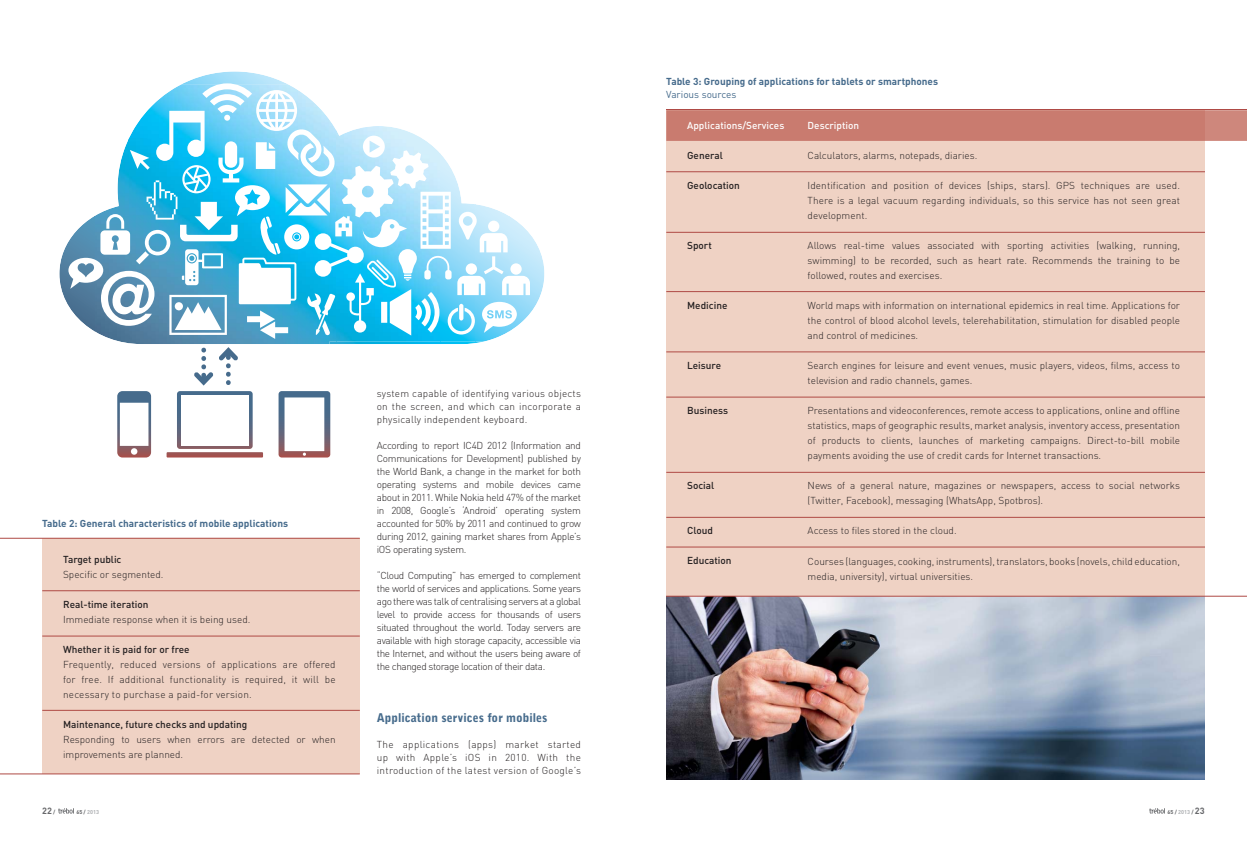
<style>
.page{position:relative;width:1247px;height:842px;background:#fff}
.page>*{position:absolute;margin:0;border:0;box-sizing:border-box;transform-origin:0 0}
.t1{font:900 12px "Bell Gothic Std";color:#466b8c}
.t2{font:300 10px/13px "DIN";color:#231f20;text-align:justify}
.t3{font:500 10px "DIN";color:#231f20}
.t4{font:700 10px "DIN";color:#466b8c}
.t5{font:500 10px "DIN";color:#fff}
.t6{font:10px "DIN";color:#466b8c}
.t7{font:700 9px "DIN";color:#67686b}
.t8{font:700 5.5px "DIN";color:#67686b}
.t9{font:700 5.5px "DIN";color:#aeb0b3}
.s1{font-size:5.5px}
.s2{color:#67686b}
.s3{color:#aeb0b3}
.s4{font-size:9px}
</style>
<div class="page">
<svg style="left:58px;top:808px;width:16px;height:5px"></svg>
<svg style="left:1149px;top:808px;width:16px;height:5px"></svg>
<img style="left:666px;top:597px;width:539px;height:182px">
<div style="left:666px;top:109px;width:539px;height:487px;background:#efd2c4"></div>
<hr style="left:666px;top:596px;width:581px;height:1px;background:#af4a45">
<svg style="left:666px;top:109px;width:581px;height:32px"></svg>
<hr style="left:666px;top:110px;width:581px;height:1px;background:#af4a45">
<hr style="left:666px;top:171px;width:539px;height:1px;background:#af4a45">
<hr style="left:666px;top:232px;width:539px;height:1px;background:#af4a45">
<hr style="left:666px;top:351px;width:539px;height:1px;background:#af4a45">
<hr style="left:666px;top:291px;width:539px;height:1px;background:#af4a45">
<hr style="left:666px;top:397px;width:539px;height:1px;background:#af4a45">
<hr style="left:666px;top:472px;width:539px;height:1px;background:#af4a45">
<hr style="left:666px;top:517px;width:539px;height:1px;background:#af4a45">
<hr style="left:666px;top:546px;width:539px;height:1px;background:#af4a45">
<div style="left:42px;top:538px;width:318px;height:235px;background:#efd2c4"></div>
<hr style="left:0;top:538px;width:360px;height:1px;background:#af4a45">
<hr style="left:42px;top:590px;width:318px;height:1px;background:#af4a45">
<hr style="left:42px;top:635px;width:318px;height:1px;background:#af4a45">
<hr style="left:42px;top:710px;width:318px;height:1px;background:#af4a45">
<hr style="left:0;top:773px;width:360px;height:1px;background:#af4a45">
<svg style="left:167px;top:391px;width:96px;height:66px"></svg>
<div style="left:181px;top:394px;width:68px;height:51px;background:#fff"></div>
<svg style="left:117px;top:391px;width:34px;height:66px"></svg>
<svg style="left:278px;top:391px;width:52px;height:66px"></svg>
<img style="left:185px;top:71px;width:100px;height:12px">
<img style="left:112px;top:339px;width:17px;height:5px">
<img style="left:336px;top:339px;width:104px;height:5px">
<img style="left:440px;top:339px;width:35px;height:5px">
<img style="left:475px;top:339px;width:17px;height:3px">
<img style="left:59px;top:243px;width:9px;height:62px">
<img style="left:530px;top:235px;width:14px;height:78px">
<svg style="left:68px;top:83px;width:462px;height:256px"></svg>
<svg style="left:194px;top:350px;width:19px;height:35px"></svg>
<svg style="left:219px;top:347px;width:19px;height:35px"></svg>
<p class="t4" style="left:42px;top:519px;width:247px">Table 2: General characteristics of mobile applications</p>
<p class="t3" style="left:63px;top:556px;width:60px">Target public</p>
<p class="t2" style="left:63px;top:569px;width:102px">Specific or segmented.</p>
<p class="t3" style="left:63px;top:601px;width:87px">Real-time iteration</p>
<p class="t2" style="left:63px;top:614px;width:189px">Immediate response when it is being used.</p>
<p class="t3" style="left:63px;top:646px;width:128px">Whether it is paid for or free</p>
<p class="t2" style="left:63px;top:658px;width:274px;line-height:15px">Frequently, reduced versions of applications are offered for free. If additional functionality is required, it will be necessary to purchase a paid-for version.</p>
<p class="t3" style="left:63px;top:721px;width:186px">Maintenance, future checks and updating</p>
<p class="t2" style="left:63px;top:733px;width:274px;line-height:15px">Responding to users when errors are detected or when improvements are planned.</p>
<p class="t2" style="left:377px;top:388px;width:206px">system capable of identifying various objects on the screen, and which can incorporate a physically independent keyboard.</p>
<p class="t2" style="left:377px;top:440px;width:206px">According to report IC4D 2012 (Information and Communications for Development) published by the World Bank, a change in the market for both operating systems and mobile devices came about in 2011. While Nokia held 47% of the market in 2008, Google’s ‘Android’ operating system accounted for 50% by 2011 and continued to grow during 2012, gaining market shares from Apple’s iOS operating system.</p>
<p class="t2" style="left:377px;top:570px;width:206px">“Cloud Computing” has emerged to complement the world of services and applications. Some years ago there was talk of centralising servers at a global level to provide access for thousands of users situated throughout the world. Today servers are available with high storage capacity, accessible via the Internet, and without the users being aware of the changed storage location of their data.</p>
<p class="t1" style="left:377px;top:712px;width:172px">Application services for mobiles</p>
<p class="t2" style="left:377px;top:739px;width:206px">The applications (apps) market started up with Apple’s iOS in 2010. With the introduction of the latest version of Google’s</p>
<p class="t4" style="left:666px;top:77px;width:273px">Table 3: Grouping of applications for tablets or smartphones</p>
<p class="t6" style="left:666px;top:90px;width:72px">Various sources</p>
<p class="t5" style="left:687px;top:121px;width:99px">Applications/Services</p>
<p class="t3" style="left:687px;top:151px;width:37px">General</p>
<p class="t3" style="left:687px;top:181px;width:54px">Geolocation</p>
<p class="t5" style="left:807px;top:122px;width:53px">Description</p>
<p class="t2" style="left:807px;top:150px;width:171px">Calculators, alarms, notepads, diaries.</p>
<p class="t2" style="left:807px;top:179px;width:374px;line-height:15px">Identification and position of devices (ships, stars). GPS techniques are used.<br>There is a legal vacuum regarding individuals, so this service has not seen great development.</p>
<p class="t2" style="left:807px;top:239px;width:374px;line-height:15px">Allows real-time values associated with sporting activities (walking, running, swimming) to be recorded, such as heart rate. Recommends the training to be followed, routes and exercises.</p>
<p class="t2" style="left:807px;top:299px;width:374px;line-height:15px">World maps with information on international epidemics in real time. Applications for the control of blood alcohol levels, telerehabilitation, stimulation for disabled people and control of medicines.</p>
<p class="t2" style="left:807px;top:359px;width:374px;line-height:15px">Search engines for leisure and event venues, music players, videos, films, access to television and radio channels, games.</p>
<p class="t2" style="left:807px;top:404px;width:374px;line-height:15px">Presentations and videoconferences, remote access to applications, online and offline statistics, maps of geographic results, market analysis, inventory access, presentation of products to clients, launches of marketing campaigns. Direct-to-bill mobile payments avoiding the use of credit cards for Internet transactions.</p>
<p class="t2" style="left:807px;top:479px;width:374px;line-height:15px">News of a general nature, magazines or newspapers, access to social networks (Twitter, Facebook), messaging (WhatsApp, Spotbros).</p>
<p class="t2" style="left:807px;top:525px;width:150px">Access to files stored in the cloud.</p>
<p class="t2" style="left:807px;top:554px;width:374px;line-height:15px">Courses (languages, cooking, instruments), translators, books (novels, child education, media, university), virtual universities.</p>
<p class="t3" style="left:687px;top:241px;width:26px">Sport</p>
<p class="t3" style="left:687px;top:301px;width:42px">Medicine</p>
<p class="t3" style="left:687px;top:361px;width:35px">Leisure</p>
<p class="t3" style="left:687px;top:406px;width:42px">Business</p>
<p class="t3" style="left:687px;top:481px;width:29px">Social</p>
<p class="t3" style="left:687px;top:526px;width:27px">Cloud</p>
<p class="t3" style="left:687px;top:556px;width:46px">Education</p>
<p class="t7" style="left:42px;top:807px;width:15px">22 <span class="s1">/</span></p>
<p class="t9" style="left:76px;top:809px;width:24px"><span class="s2">65 /</span> 2013</p>
<p class="t8" style="left:1167px;top:809px;width:39px">65 / <span class="s3">2013</span> / <span class="s4">23</span></p>
</div>
